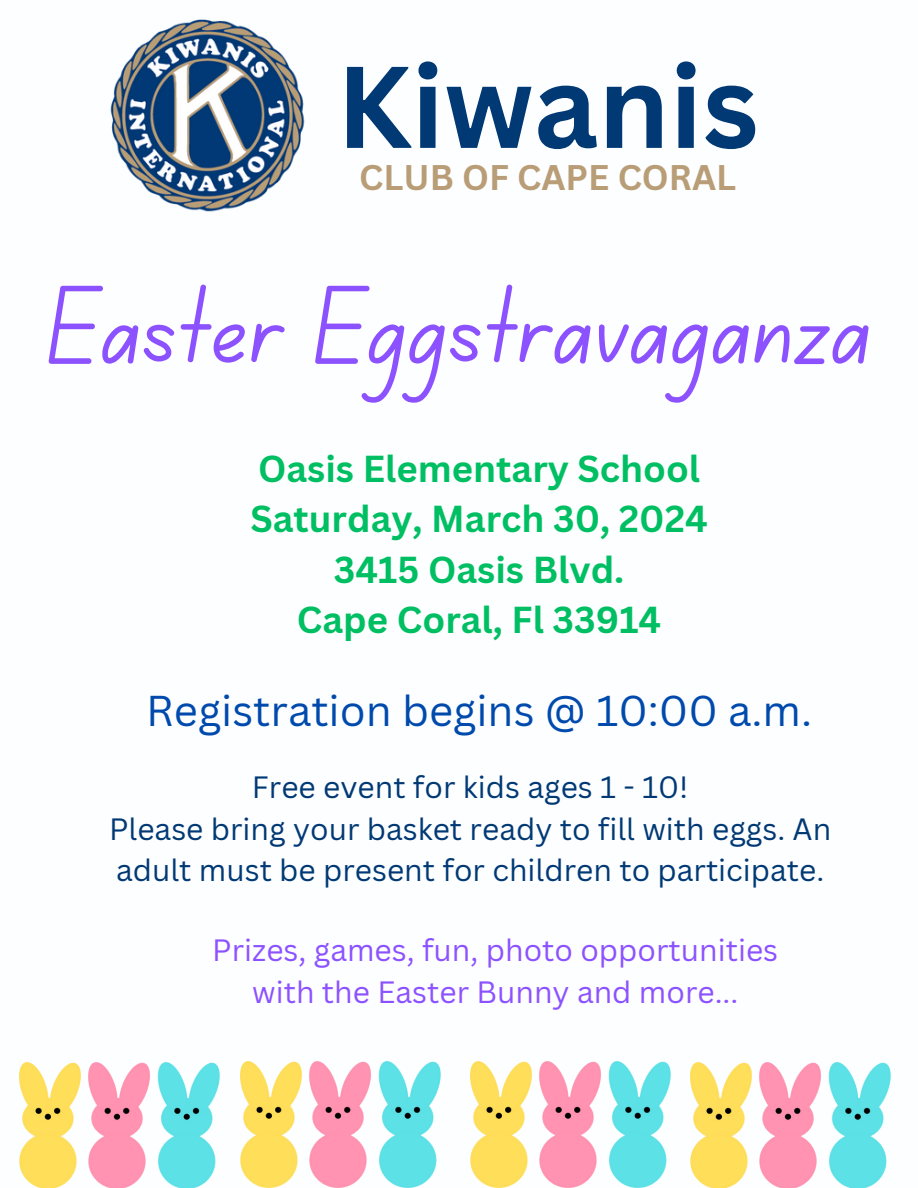
<style>
.page{position:relative;width:918px;height:1188px;background:#fff}
.page>*{position:absolute;margin:0;border:0;box-sizing:border-box;transform-origin:0 0}
.t1{font:700 113.4px "Canva Sans";color:#013975}
.t2{font:112.5px "Canva School Font";color:#8c52ff}
.t3{font:42px "Canva Sans";color:#004aad}
.t4{font:700 36.6px/50.4px "Canva Sans";color:#00bf63;text-align:center}
.t5{font:700 34.65px "Canva Sans";color:#b89d76}
.t6{font:30px/41.7px "Canva Sans";color:#013975}
.t7{font:30px/41.7px "Canva Sans";color:#8c52ff;text-align:center}
</style>
<div class="page">
<img style="left:110px;top:19px;width:195px;height:193px">
<img style="left:20px;top:1062px;width:200px;height:126px">
<img style="left:240px;top:1062px;width:201px;height:126px">
<img style="left:470px;top:1062px;width:200px;height:126px">
<img style="left:690px;top:1062px;width:200px;height:126px">
<h2 class="t1" style="left:337px;top:27px;width:424px">Kiwanis</h2>
<h2 class="t5" style="left:359px;top:153px;width:379px">CLUB OF CAPE CORAL</h2>
<h1 class="t2" style="left:48px;top:277px;width:825px">Easter Eggstravaganza</h1>
<p class="t4" style="left:250px;top:442px;width:459px">Oasis Elementary School<br>Saturday, March 30, 2024<br>3415 Oasis Blvd.<br>Cape Coral, Fl 33914</p>
<p class="t3" style="left:146px;top:682px;width:668px">Registration begins @ 10:00 a.m.</p>
<p class="t6" style="left:252px;top:766px;width:438px">Free event for kids ages 1 - 10!</p>
<p class="t6" style="left:109px;top:807px;width:724px">Please bring your basket ready to fill with eggs. An adult must be present for children to participate.</p>
<h3 class="t7" style="left:212px;top:929px;width:567px">Prizes, games, fun, photo opportunities with the Easter Bunny and more...</h3>
</div>
